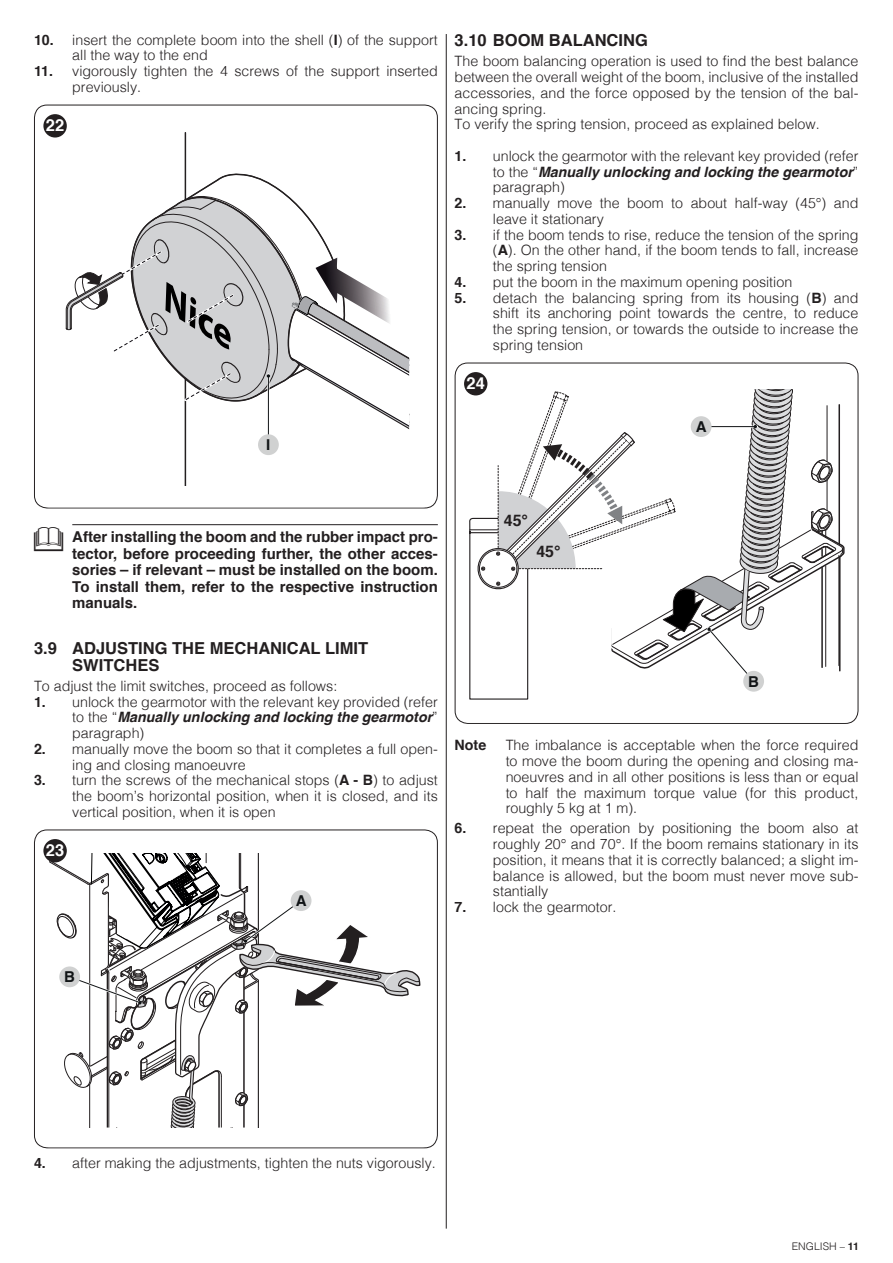
<style>
.page{position:relative;width:893px;height:1263px;background:#fff}
.page>*{position:absolute;margin:0;border:0;box-sizing:border-box;transform-origin:0 0}
.t1{font:700 16.5px/16.5px "Helvetica";color:#231f20}
.t2{font:700 16.5px "Helvetica";color:#fff}
.t3{font:700 16.05px "Helvetica";color:#231f20}
.t4{font:700 15px/16.5px "Helvetica";color:#231f20;text-align:justify}
.t5{font:700 15px "Helvetica";color:#111416}
.t6{font:300 14.25px/15.8px "Helvetica";color:#231f20;text-align:justify}
.t7{font:700 14.25px "Helvetica";color:#231f20}
.t8{font:300 10.5px "Helvetica";color:#231f20}
.s1{font-weight:700}
.s2{font-weight:700;font-style:italic}
.s3{font-family:"NICE Simboli";font-weight:400;font-size:28.5px}
</style>
<div class="page">
<hr style="left:72px;top:524px;width:366px;height:1px;background:#231f20">
<hr style="left:185px;top:133px;width:1px;height:352px;background:#231f20">
<hr style="left:268px;top:376px;width:1px;height:69px;background:#111416">
<div style="left:258px;top:434px;width:21px;height:21px;background:#d0d1d1;border-radius:50%"></div>
<svg style="left:65px;top:174px;width:344px;height:258px"></svg>
<div style="left:37px;top:110px;width:398px;height:397px;border:11px solid #fff;border-radius:7px"></div>
<div style="left:43px;top:114px;width:24px;height:23px;background:#231f20;border-radius:50%"></div>
<svg style="left:50px;top:853px;width:371px;height:275px"></svg>
<div style="left:37px;top:834px;width:398px;height:313px;border:11px solid #fff;border-radius:7px"></div>
<div style="left:43px;top:839px;width:24px;height:23px;background:#231f20;border-radius:50%"></div>
<hr style="left:446px;top:34px;width:1px;height:1194px;background:#231f20">
<svg style="left:470px;top:389px;width:374px;height:311px"></svg>
<div style="left:743px;top:671px;width:21px;height:21px;background:#d0d1d1;border-radius:50%"></div>
<div style="left:458px;top:367px;width:398px;height:356px;border:11px solid #fff;border-radius:7px"></div>
<div style="left:464px;top:372px;width:23px;height:23px;background:#231f20;border-radius:50%"></div>
<p class="t6" style="left:72px;top:31px;width:367px;text-indent:-38px"><span class="s1">10.</span> insert the complete boom into the shell (<span class="s1">I</span>) of the support all the way to the end</p>
<p class="t6" style="left:72px;top:62px;width:367px;text-indent:-38px"><span class="s1">11.</span> vigorously tighten the 4 screws of the support inserted previously.</p>
<p class="t2" style="left:46px;top:112px;width:20px">22</p>
<p class="t5" style="left:266px;top:433px;width:6px">I</p>
<p class="t1" style="left:455px;top:33px;width:195px">3.10 BOOM BALANCING</p>
<p class="t6" style="left:455px;top:52px;width:405px;text-align:left">The boom balancing operation is used to find the best balance between the overall weight of the boom, inclusive of the installed accessories, and the force opposed by the tension of the bal&shy;ancing spring.<br>To verify the spring tension, proceed as explained below.</p>
<p class="t6" style="left:493px;top:147px;width:367px;text-indent:-38px"><span class="s1">1.</span> unlock the gearmotor with the relevant key provided (refer to the “<span class="s2">Manually unlocking and locking the gearmotor</span>” paragraph)</p>
<p class="t6" style="left:493px;top:194px;width:367px;text-indent:-38px"><span class="s1">2.</span> manually move the boom to about half-way (45°) and leave it stationary</p>
<p class="t6" style="left:493px;top:226px;width:367px;text-indent:-38px"><span class="s1">3.</span> if the boom tends to rise, reduce the tension of the spring (<span class="s1">A</span>). On the other hand, if the boom tends to fall, increase the spring tension</p>
<p class="t6" style="left:455px;top:273px;width:339px"><span class="s1">4.</span> put the boom in the maximum opening position</p>
<p class="t6" style="left:493px;top:289px;width:367px;text-indent:-38px"><span class="s1">5.</span> detach the balancing spring from its housing (<span class="s1">B</span>) and shift its anchoring point towards the centre, to reduce the spring tension, or towards the outside to increase the spring tension</p>
<p class="t2" style="left:467px;top:370px;width:20px">24</p>
<p class="t5" style="left:696px;top:415px;width:12px">A</p>
<p class="t4" style="left:72px;top:529px;width:367px;text-indent:-38px"><span class="s3">l</span> After installing the boom and the rubber impact pro&shy;tector, before proceeding further, the other acces&shy;sories – if relevant – must be installed on the boom.<br>To install them, refer to the respective instruction manuals.</p>
<p class="t1" style="left:72px;top:640px;width:297px;text-indent:-38px">3.9 ADJUSTING THE MECHANICAL LIMIT<br>SWITCHES</p>
<p class="t6" style="left:34px;top:677px;width:305px">To adjust the limit switches, proceed as follows:</p>
<p class="t6" style="left:72px;top:693px;width:367px;text-indent:-38px"><span class="s1">1.</span> unlock the gearmotor with the relevant key provided (refer to the “<span class="s2">Manually unlocking and locking the gearmotor</span>” paragraph)</p>
<p class="t6" style="left:72px;top:740px;width:367px;text-indent:-38px"><span class="s1">2.</span> manually move the boom so that it completes a full open&shy;ing and closing manoeuvre</p>
<p class="t6" style="left:72px;top:771px;width:367px;text-indent:-38px"><span class="s1">3.</span> turn the screws of the mechanical stops (<span class="s1">A - B</span>) to adjust the boom’s horizontal position, when it is closed, and its vertical position, when it is open</p>
<p class="t2" style="left:46px;top:837px;width:20px">23</p>
<p class="t5" style="left:296px;top:889px;width:12px">A</p>
<p class="t3" style="left:504px;top:507px;width:26px">45°</p>
<p class="t3" style="left:536px;top:538px;width:26px">45°</p>
<p class="t5" style="left:748px;top:669px;width:12px">B</p>
<p class="t7" style="left:455px;top:734px;width:33px">Note</p>
<p class="t6" style="left:506px;top:736px;width:354px">The imbalance is acceptable when the force required to move the boom during the opening and closing ma&shy;noeuvres and in all other positions is less than or equal to half the maximum torque value (for this product, roughly 5 kg at 1 m).</p>
<p class="t6" style="left:493px;top:819px;width:367px;text-indent:-38px"><span class="s1">6.</span> repeat the operation by positioning the boom also at roughly 20° and 70°. If the boom remains stationary in its position, it means that it is correctly balanced; a slight im&shy;balance is allowed, but the boom must never move sub&shy;stantially</p>
<p class="t6" style="left:455px;top:898px;width:163px"><span class="s1">7.</span> lock the gearmotor.</p>
<p class="t5" style="left:64px;top:965px;width:12px">B</p>
<p class="t6" style="left:34px;top:1154px;width:403px"><span class="s1">4.</span> after making the adjustments, tighten the nuts vigorously.</p>
<p class="t8" style="left:792px;top:1237px;width:69px">ENGLISH – <span class="s1">11</span></p>
</div>
